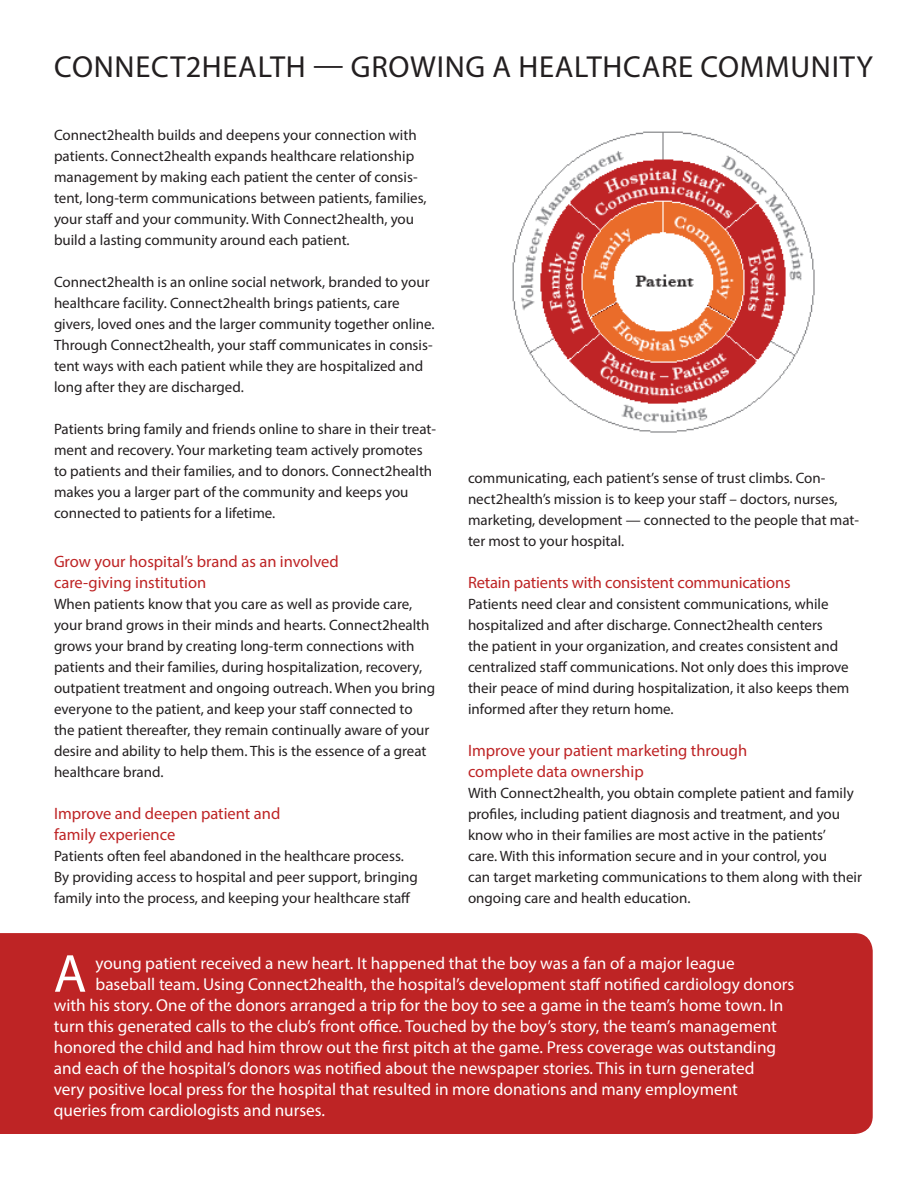
<style>
.page{position:relative;width:918px;height:1188px;background:#fff}
.page>*{position:absolute;margin:0;border:0;box-sizing:border-box;transform-origin:0 0}
.body{font:54px "Myriad Pro";color:#fff}
.Head{font:30.6px "Myriad Pro";letter-spacing:.025em;color:#231f20}
.t1{font:17.25px "Myriad Pro";color:#fff}
.sub_sub{font:16.5px/21px "Myriad Pro";color:#be2425}
.body-2{font:15px/21px "Myriad Pro";color:#231f20}
</style>
<div class="page">
<div style="left:0;top:933px;width:873px;height:201px;background:#be2425"></div>
<img style="left:512px;top:131px;width:303px;height:302px">
<p class="Head" style="left:54px;top:48px;width:820px">CONNECT2HEALTH — GROWING A HEALTHCARE COMMUNITY</p>
<p class="body-2" style="left:54px;top:124px;width:374px">Connect2health builds and deepens your connection with patients. Connect2health expands healthcare relationship management by making each patient the center of consis&shy;tent, long-term communications between patients, families, your staff and your community. With Connect2health, you build a lasting community around each patient.</p>
<p class="body-2" style="left:54px;top:271px;width:382px">Connect2health is an online social network, branded to your healthcare facility. Connect2health brings patients, care givers, loved ones and the larger community together online.<br>Through Connect2health, your staff communicates in consis&shy;tent ways with each patient while they are hospitalized and long after they are discharged.</p>
<p class="body-2" style="left:54px;top:418px;width:384px">Patients bring family and friends online to share in their treat&shy;ment and recovery. Your marketing team actively promotes to patients and their families, and to donors. Connect2health makes you a larger part of the community and keeps you connected to patients for a lifetime.</p>
<p class="sub_sub" style="left:54px;top:550px;width:286px">Grow your hospital’s brand as an involved care-giving institution</p>
<p class="body-2" style="left:54px;top:593px;width:383px">When patients know that you care as well as provide care, your brand grows in their minds and hearts. Connect2health grows your brand by creating long-term connections with patients and their families, during hospitalization, recovery, outpatient treatment and ongoing outreach. When you bring everyone to the patient, and keep your staff connected to the patient thereafter, they remain continually aware of your desire and ability to help them. This is the essence of a great healthcare brand.</p>
<p class="sub_sub" style="left:54px;top:802px;width:228px">Improve and deepen patient and family experience</p>
<p class="body-2" style="left:54px;top:845px;width:365px">Patients often feel abandoned in the healthcare process.<br>By providing access to hospital and peer support, bringing family into the process, and keeping your healthcare staff</p>
<p class="body-2" style="left:468px;top:467px;width:393px">communicating, each patient’s sense of trust climbs. Con&shy;nect2health’s mission is to keep your staff – doctors, nurses, marketing, development — connected to the people that mat&shy;ter most to your hospital.</p>
<p class="sub_sub" style="left:468px;top:571px;width:324px">Retain patients with consistent communications</p>
<p class="body-2" style="left:468px;top:593px;width:383px">Patients need clear and consistent communications, while hospitalized and after discharge. Connect2health centers<br>the patient in your organization, and creates consistent and centralized staff communications. Not only does this improve their peace of mind during hospitalization, it also keeps them informed after they return home.</p>
<p class="sub_sub" style="left:468px;top:739px;width:281px">Improve your patient marketing through complete data ownership</p>
<p class="body-2" style="left:468px;top:782px;width:396px">With Connect2health, you obtain complete patient and family profiles, including patient diagnosis and treatment, and you know who in their families are most active in the patients’<br>care. With this information secure and in your control, you<br>can target marketing communications to them along with their ongoing care and health education.</p>
<p class="body" style="left:54px;top:940px;width:35px">A</p>
<p class="t1" style="left:96px;top:952px;width:641px">young patient received a new heart. It happened that the boy was a fan of a major league</p>
<p class="t1" style="left:96px;top:973px;width:700px">baseball team. Using Connect2health, the hospital’s development staff notified cardiology donors</p>
<p class="t1" style="left:54px;top:994px;width:731px">with his story. One of the donors arranged a trip for the boy to see a game in the team’s home town. In</p>
<p class="t1" style="left:54px;top:1015px;width:725px">turn this generated calls to the club’s front office. Touched by the boy’s story, the team’s management</p>
<p class="t1" style="left:54px;top:1036px;width:724px">honored the child and had him throw out the first pitch at the game. Press coverage was outstanding</p>
<p class="t1" style="left:54px;top:1057px;width:702px">and each of the hospital’s donors was notified about the newspaper stories. This in turn generated</p>
<p class="t1" style="left:54px;top:1078px;width:686px">very positive local press for the hospital that resulted in more donations and many employment</p>
<p class="t1" style="left:54px;top:1099px;width:273px">queries from cardiologists and nurses.</p>
</div>
